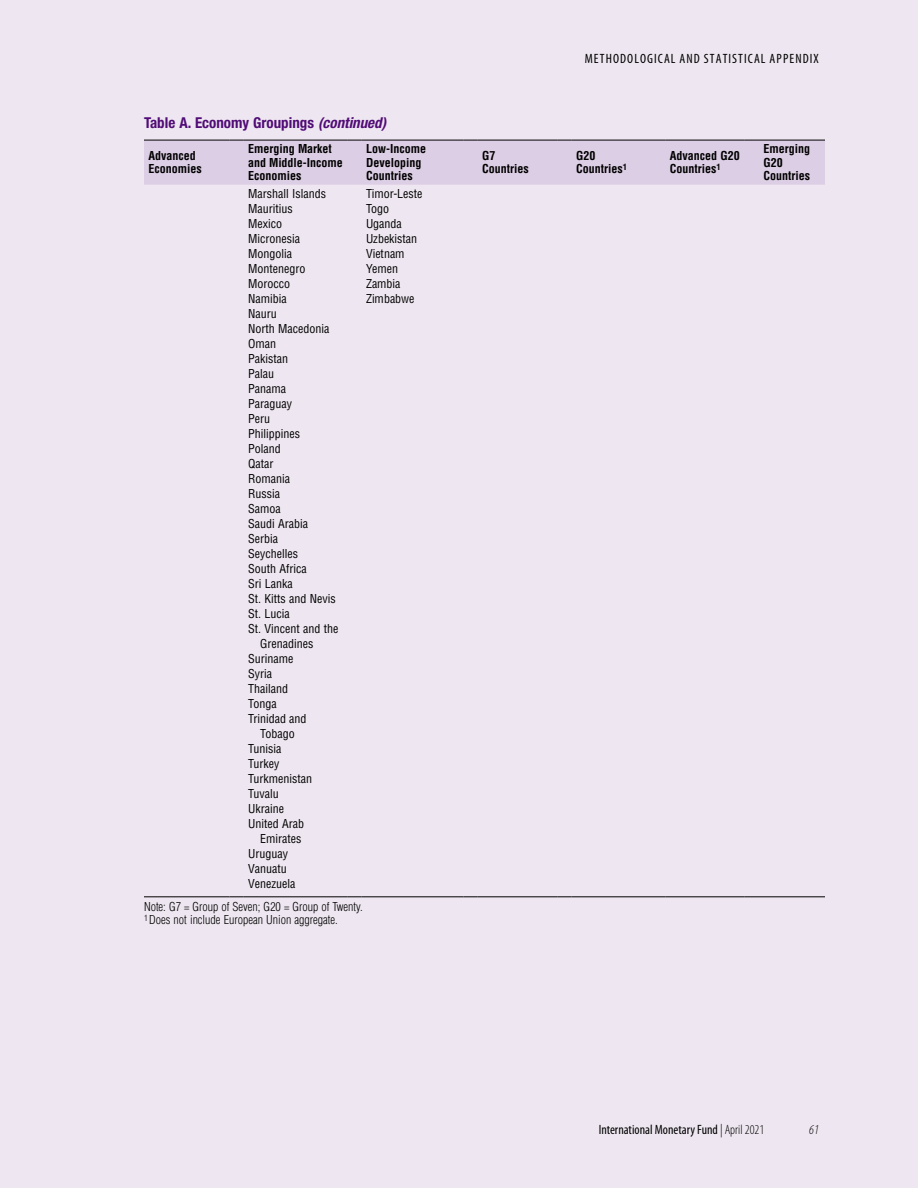
<style>
.page{position:relative;width:918px;height:1188px;background:#eee7f1}
.page>*{position:absolute;margin:0;border:0;box-sizing:border-box;transform-origin:0 0}
.t1{font:700 condensed 15px "Helvetica Neue LT Std";color:#510c76}
.t2{font:condensed 13.5px "Myriad Pro";letter-spacing:.08em;color:#000}
.t3{font:condensed 13.5px "Myriad Pro";color:#000}
.t4{font:italic 300 condensed 13.5px "Myriad Pro";color:#000}
.t5{font:condensed 12px/15px "Helvetica LT Std";color:#000}
.t6{font:700 condensed 12px/13.5px "Helvetica LT Std";color:#000}
.t7{font:300 condensed 12px/13.5px "Helvetica LT Std";color:#000}
.s1{font-style:italic}
.s2{font-weight:300}
</style>
<div class="page">
<div style="left:144px;top:140px;width:681px;height:45px;background:#dccee4"></div>
<hr style="left:759px;top:140px;width:66px;height:1px;background:#000">
<hr style="left:144px;top:896px;width:86px;height:1px;background:#000">
<svg style="left:230px;top:896px;width:14px;height:1px"></svg>
<hr style="left:244px;top:896px;width:103px;height:1px;background:#000">
<svg style="left:347px;top:896px;width:15px;height:1px"></svg>
<hr style="left:362px;top:896px;width:102px;height:1px;background:#000">
<svg style="left:464px;top:896px;width:14px;height:1px"></svg>
<hr style="left:478px;top:896px;width:79px;height:1px;background:#000">
<svg style="left:557px;top:896px;width:15px;height:1px"></svg>
<hr style="left:572px;top:896px;width:79px;height:1px;background:#000">
<svg style="left:651px;top:896px;width:14px;height:1px"></svg>
<hr style="left:665px;top:896px;width:80px;height:1px;background:#000">
<svg style="left:745px;top:896px;width:14px;height:1px"></svg>
<hr style="left:759px;top:896px;width:66px;height:1px;background:#000">
<p class="t2" style="left:585px;top:51px;width:236px">METHODOLOGICAL AND STATISTICAL APPENDIX</p>
<p class="t1" style="left:144px;top:113px;width:244px">Table A. Economy Groupings <span class="s1">(continued)</span></p>
<p class="t6" style="left:148px;top:149px;width:55px">Advanced<br>Economies</p>
<p class="t6" style="left:248px;top:142px;width:96px">Emerging Market and Middle-Income<br>Economies</p>
<p class="t6" style="left:366px;top:142px;width:61px">Low-Income<br>Developing<br>Countries</p>
<p class="t6" style="left:482px;top:149px;width:48px">G7<br>Countries</p>
<p class="t6" style="left:576px;top:149px;width:52px">G20<br>Countries<sup>1</sup></p>
<p class="t6" style="left:670px;top:149px;width:71px">Advanced G20<br>Countries<sup>1</sup></p>
<p class="t6" style="left:764px;top:142px;width:48px">Emerging<br>G20<br>Countries</p>
<p class="t5" style="left:248px;top:186px;width:79px">Marshall Islands</p>
<p class="t5" style="left:248px;top:201px;width:46px">Mauritius</p>
<p class="t5" style="left:248px;top:216px;width:35px">Mexico</p>
<p class="t5" style="left:248px;top:231px;width:53px">Micronesia</p>
<p class="t5" style="left:248px;top:246px;width:45px">Mongolia</p>
<p class="t5" style="left:248px;top:261px;width:59px">Montenegro</p>
<p class="t5" style="left:248px;top:276px;width:43px">Morocco</p>
<p class="t5" style="left:248px;top:291px;width:40px">Namibia</p>
<p class="t5" style="left:248px;top:306px;width:30px">Nauru</p>
<p class="t5" style="left:248px;top:321px;width:83px">North Macedonia</p>
<p class="t5" style="left:248px;top:336px;width:29px">Oman</p>
<p class="t5" style="left:248px;top:351px;width:41px">Pakistan</p>
<p class="t5" style="left:248px;top:366px;width:27px">Palau</p>
<p class="t5" style="left:248px;top:381px;width:39px">Panama</p>
<p class="t5" style="left:248px;top:396px;width:45px">Paraguay</p>
<p class="t5" style="left:248px;top:411px;width:23px">Peru</p>
<p class="t5" style="left:248px;top:426px;width:53px">Philippines</p>
<p class="t5" style="left:248px;top:441px;width:34px">Poland</p>
<p class="t5" style="left:248px;top:456px;width:27px">Qatar</p>
<p class="t5" style="left:248px;top:471px;width:43px">Romania</p>
<p class="t5" style="left:248px;top:486px;width:33px">Russia</p>
<p class="t5" style="left:248px;top:501px;width:34px">Samoa</p>
<p class="t5" style="left:248px;top:516px;width:61px">Saudi Arabia</p>
<p class="t5" style="left:248px;top:531px;width:31px">Serbia</p>
<p class="t5" style="left:248px;top:546px;width:51px">Seychelles</p>
<p class="t5" style="left:248px;top:561px;width:60px">South Africa</p>
<p class="t5" style="left:248px;top:576px;width:46px">Sri Lanka</p>
<p class="t5" style="left:248px;top:591px;width:89px">St. Kitts and Nevis</p>
<p class="t5" style="left:248px;top:606px;width:43px">St. Lucia</p>
<p class="t5" style="left:248px;top:621px;width:92px">St. Vincent and the</p>
<p class="t5" style="left:260px;top:636px;width:55px">Grenadines</p>
<p class="t5" style="left:248px;top:651px;width:47px">Suriname</p>
<p class="t5" style="left:248px;top:666px;width:25px">Syria</p>
<p class="t5" style="left:248px;top:681px;width:41px">Thailand</p>
<p class="t5" style="left:248px;top:696px;width:30px">Tonga</p>
<p class="t5" style="left:248px;top:711px;width:60px">Trinidad and</p>
<p class="t5" style="left:260px;top:726px;width:36px">Tobago</p>
<p class="t5" style="left:248px;top:741px;width:35px">Tunisia</p>
<p class="t5" style="left:248px;top:756px;width:33px">Turkey</p>
<p class="t5" style="left:248px;top:771px;width:65px">Turkmenistan</p>
<p class="t5" style="left:248px;top:786px;width:32px">Tuvalu</p>
<p class="t5" style="left:248px;top:801px;width:37px">Ukraine</p>
<p class="t5" style="left:248px;top:816px;width:57px">United Arab</p>
<p class="t5" style="left:260px;top:831px;width:43px">Emirates</p>
<p class="t5" style="left:248px;top:846px;width:41px">Uruguay</p>
<p class="t5" style="left:248px;top:861px;width:40px">Vanuatu</p>
<p class="t5" style="left:248px;top:876px;width:49px">Venezuela</p>
<p class="t5" style="left:366px;top:186px;width:58px">Timor-Leste<br>Togo<br>Uganda<br>Uzbekistan<br>Vietnam<br>Yemen<br>Zambia<br>Zimbabwe</p>
<p class="t7" style="left:144px;top:900px;width:220px">Note: G7 = Group of Seven; G20 = Group of Twenty.<br><sup>1</sup> Does not include European Union aggregate.</p>
<p class="t3" style="left:599px;top:1122px;width:167px">International Monetary Fund <span class="s2">| April 2021</span></p>
<p class="t4" style="left:809px;top:1122px;width:11px">61</p>
</div>
